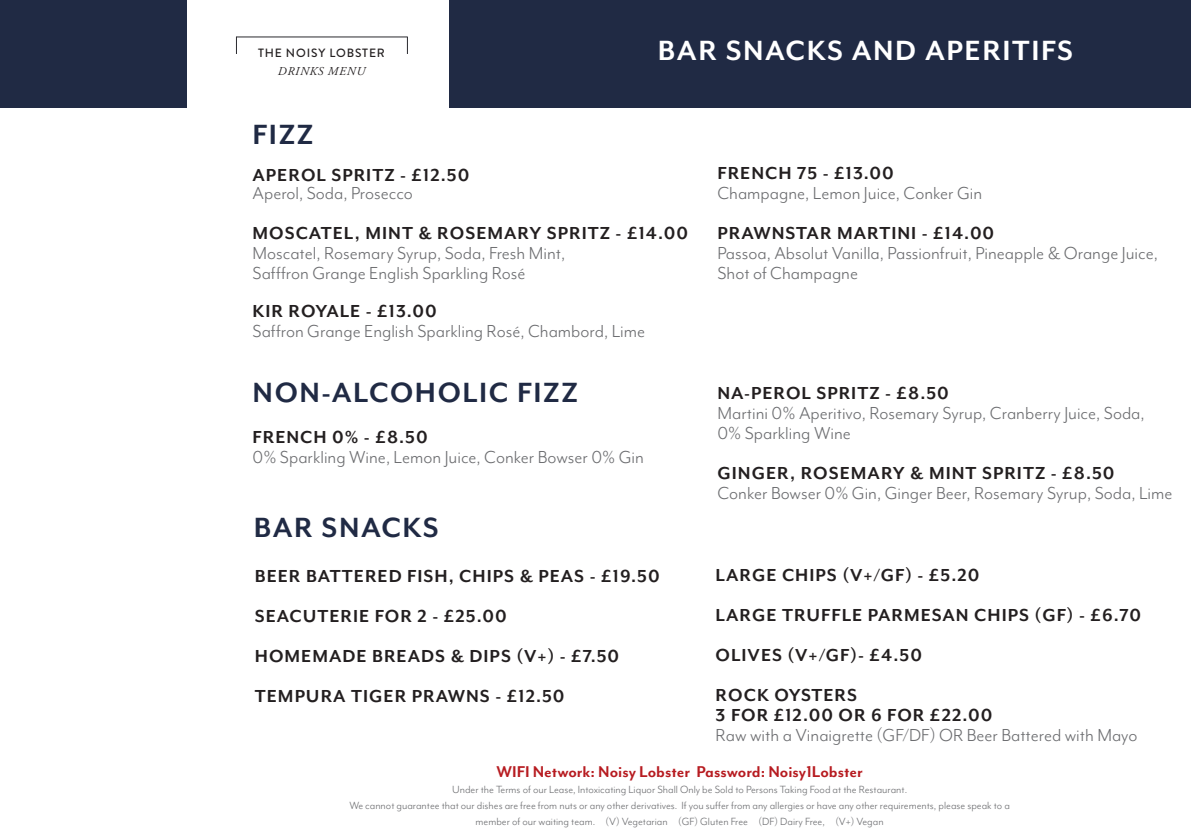
<style>
.page{position:relative;width:1191px;height:840px;background:#fff}
.page>*{position:absolute;margin:0;border:0;box-sizing:border-box;transform-origin:0 0}
.t1{font:700 32px "Mr Eaves Mod OT";letter-spacing:.05em;color:#202a44}
.t2{font:700 32px "Mr Eaves Mod OT";letter-spacing:.05em;color:#fff}
.t3{font:20px "Mr Eaves Mod OT";color:#6c6d70}
.t4{font:700 20px "Mr Eaves Mod OT";letter-spacing:.05em;color:#231f20}
.t5{font:700 18px "Mr Eaves Mod OT";color:#b71c21}
.t6{font:12px/16px "Mr Eaves Mod OT";color:#6c6d70;text-align:center}
.t7{font:500 12px "Brandon Grotesque";letter-spacing:.07em;color:#231f20}
.t8{font:italic 12px "Adobe Garamond Pro";letter-spacing:.065em;color:#231f20}
</style>
<div class="page">
<div style="left:0;top:0;width:186px;height:108px;background:#202a44"></div>
<div style="left:449px;top:0;width:742px;height:108px;background:#202a44"></div>
<svg style="left:236px;top:38px;width:1px;height:16px"></svg>
<svg style="left:407px;top:37px;width:1px;height:17px"></svg>
<hr style="left:236px;top:37px;width:171px;height:1px;background:#29292e">
<p class="t7" style="left:258px;top:44px;width:128px">THE NOISY LOBSTER</p>
<p class="t8" style="left:278px;top:64px;width:89px">DRINKS MENU</p>
<p class="t1" style="left:252px;top:116px;width:62px">FIZZ</p>
<p class="t2" style="left:658px;top:32px;width:417px">BAR SNACKS AND APERITIFS</p>
<p class="t4" style="left:252px;top:164px;width:218px">APEROL SPRITZ - £12.50</p>
<p class="t3" style="left:252px;top:182px;width:162px">Aperol, Soda, Prosecco</p>
<p class="t4" style="left:252px;top:222px;width:437px">MOSCATEL, MINT &amp; ROSEMARY SPRITZ - £14.00</p>
<p class="t3" style="left:252px;top:242px;width:314px">Moscatel, Rosemary Syrup, Soda, Fresh Mint,</p>
<p class="t3" style="left:252px;top:262px;width:274px">Safffron Grange English Sparkling Rosé</p>
<p class="t4" style="left:252px;top:300px;width:186px">KIR ROYALE - £13.00</p>
<p class="t3" style="left:252px;top:320px;width:394px">Saffron Grange English Sparkling Rosé, Chambord, Lime</p>
<p class="t1" style="left:252px;top:374px;width:327px">NON-ALCOHOLIC FIZZ</p>
<p class="t4" style="left:252px;top:425px;width:177px">FRENCH 0% - £8.50</p>
<p class="t3" style="left:252px;top:445px;width:393px">0% Sparkling Wine, Lemon Juice, Conker Bowser 0% Gin</p>
<p class="t1" style="left:254px;top:508px;width:186px">BAR SNACKS</p>
<p class="t4" style="left:255px;top:564px;width:406px">BEER BATTERED FISH, CHIPS &amp; PEAS - £19.50</p>
<p class="t4" style="left:255px;top:604px;width:253px">SEACUTERIE FOR 2 - £25.00</p>
<p class="t4" style="left:255px;top:644px;width:366px">HOMEMADE BREADS &amp; DIPS (V+) - £7.50</p>
<p class="t4" style="left:255px;top:684px;width:311px">TEMPURA TIGER PRAWNS - £12.50</p>
<p class="t4" style="left:717px;top:162px;width:178px">FRENCH 75 - £13.00</p>
<p class="t3" style="left:717px;top:182px;width:266px">Champagne, Lemon Juice, Conker Gin</p>
<p class="t4" style="left:717px;top:222px;width:278px">PRAWNSTAR MARTINI - £14.00</p>
<p class="t3" style="left:717px;top:242px;width:442px">Passoa, Absolut Vanilla, Passionfruit, Pineapple &amp; Orange Juice,</p>
<p class="t3" style="left:717px;top:262px;width:142px">Shot of Champagne</p>
<p class="t4" style="left:717px;top:382px;width:233px">NA-PEROL SPRITZ - £8.50</p>
<p class="t3" style="left:717px;top:402px;width:429px">Martini 0% Aperitivo, Rosemary Syrup, Cranberry Juice, Soda,</p>
<p class="t3" style="left:717px;top:422px;width:135px">0% Sparkling Wine</p>
<p class="t4" style="left:717px;top:462px;width:399px">GINGER, ROSEMARY &amp; MINT SPRITZ - £8.50</p>
<p class="t3" style="left:717px;top:482px;width:456px">Conker Bowser 0% Gin, Ginger Beer, Rosemary Syrup, Soda, Lime</p>
<p class="t4" style="left:715px;top:563px;width:265px">LARGE CHIPS (V+/GF) - £5.20</p>
<p class="t4" style="left:715px;top:603px;width:427px">LARGE TRUFFLE PARMESAN CHIPS (GF) - £6.70</p>
<p class="t4" style="left:715px;top:643px;width:208px">OLIVES (V+/GF)- £4.50</p>
<p class="t4" style="left:715px;top:683px;width:143px">ROCK OYSTERS</p>
<p class="t4" style="left:715px;top:703px;width:278px">3 FOR £12.00 OR 6 FOR £22.00</p>
<p class="t3" style="left:715px;top:724px;width:423px">Raw with a Vinaigrette (GF/DF) OR Beer Battered with Mayo</p>
<p class="t5" style="left:496px;top:761px;width:368px">WIFI Network: Noisy Lobster Password: Noisy1Lobster</p>
<p class="t6" style="left:452px;top:781px;width:456px">Under the Terms of our Lease, Intoxicating Liquor Shall Only be Sold to Persons Taking Food at the Restaurant.</p>
<p class="t6" style="left:349px;top:797px;width:662px">We cannot guarantee that our dishes are free from nuts or any other derivatives. If you suffer from any allergies or have any other requirements, please speak to a member of our waiting team. (V) Vegetarian (GF) Gluten Free (DF) Dairy Free, (V+) Vegan</p>
</div>
